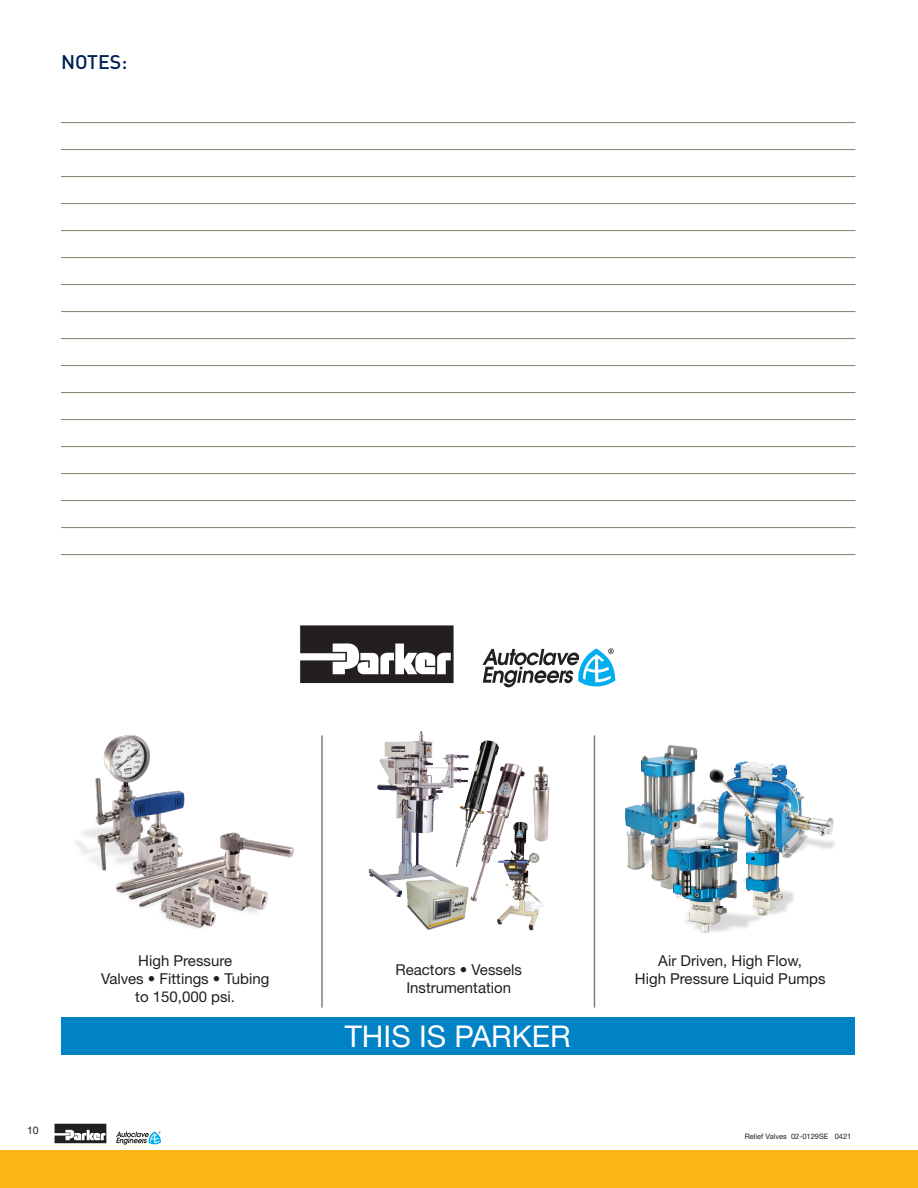
<style>
.page{position:relative;width:918px;height:1188px;background:#fff}
.page>*{position:absolute;margin:0;border:0;box-sizing:border-box;transform-origin:0 0}
.WARNING_OFFER_TO_SAL{font:30px "Helvetica Neue LT Std";color:#fff}
.Section_subtitle_Blu{font:500 19.5px "DINOT";color:#001f56}
.WARNING_OFFER_TO_SAL-2{font:15px/18px "Helvetica Neue LT Std";color:#231f20;text-align:center}
.t1{font:10.5px "Helvetica Neue LT Std";color:#231f20}
.t2{font:7.5px "Helvetica Neue LT Std";color:#231f20}
</style>
<div class="page">
<div style="left:0;top:1150px;width:918px;height:38px;background:#fcb814"></div>
<svg style="left:55px;top:1124px;width:51px;height:19px"></svg>
<svg style="left:116px;top:1132px;width:45px;height:13px"></svg>
<hr style="left:61px;top:122px;width:795px;height:1px;background:#887d6e">
<hr style="left:61px;top:149px;width:795px;height:1px;background:#887d6e">
<hr style="left:61px;top:176px;width:795px;height:1px;background:#887d6e">
<hr style="left:61px;top:203px;width:795px;height:1px;background:#887d6e">
<hr style="left:61px;top:230px;width:795px;height:1px;background:#887d6e">
<hr style="left:61px;top:257px;width:795px;height:1px;background:#887d6e">
<hr style="left:61px;top:284px;width:795px;height:1px;background:#887d6e">
<hr style="left:61px;top:311px;width:795px;height:1px;background:#887d6e">
<hr style="left:61px;top:338px;width:795px;height:1px;background:#887d6e">
<hr style="left:61px;top:365px;width:795px;height:1px;background:#887d6e">
<hr style="left:61px;top:392px;width:795px;height:1px;background:#887d6e">
<hr style="left:61px;top:419px;width:795px;height:1px;background:#887d6e">
<hr style="left:61px;top:446px;width:795px;height:1px;background:#887d6e">
<hr style="left:61px;top:473px;width:795px;height:1px;background:#887d6e">
<hr style="left:61px;top:500px;width:795px;height:1px;background:#887d6e">
<hr style="left:61px;top:527px;width:795px;height:1px;background:#887d6e">
<hr style="left:61px;top:554px;width:795px;height:1px;background:#887d6e">
<div style="left:61px;top:1018px;width:793px;height:37px;background:#0082c5"></div>
<svg style="left:300px;top:625px;width:154px;height:58px"></svg>
<svg style="left:482px;top:648px;width:133px;height:39px"></svg>
<img style="left:75px;top:734px;width:219px;height:194px">
<hr style="left:321px;top:735px;width:2px;height:273px;background:#887d6e">
<img style="left:368px;top:731px;width:182px;height:200px">
<hr style="left:594px;top:735px;width:1px;height:273px;background:#887d6e">
<img style="left:625px;top:745px;width:210px;height:188px">
<p class="Section_subtitle_Blu" style="left:61px;top:49px;width:68px">NOTES:</p>
<p class="t1" style="left:27px;top:1124px;width:13px">10</p>
<p class="WARNING_OFFER_TO_SAL-2" style="left:101px;top:951px;width:170px">High Pressure<br>Valves • Fittings • Tubing</p>
<p class="WARNING_OFFER_TO_SAL-2" style="left:135px;top:987px;width:101px">to 150,000 psi.</p>
<p class="WARNING_OFFER_TO_SAL-2" style="left:396px;top:960px;width:128px">Reactors • Vessels<br>Instrumentation</p>
<p class="WARNING_OFFER_TO_SAL-2" style="left:635px;top:951px;width:192px">Air Driven, High Flow,<br>High Pressure Liquid Pumps</p>
<p class="WARNING_OFFER_TO_SAL" style="left:345px;top:1019px;width:228px">THIS IS PARKER</p>
<p class="t2" style="left:745px;top:1132px;width:108px">Relief Valves 02-0129SE 0421</p>
</div>
